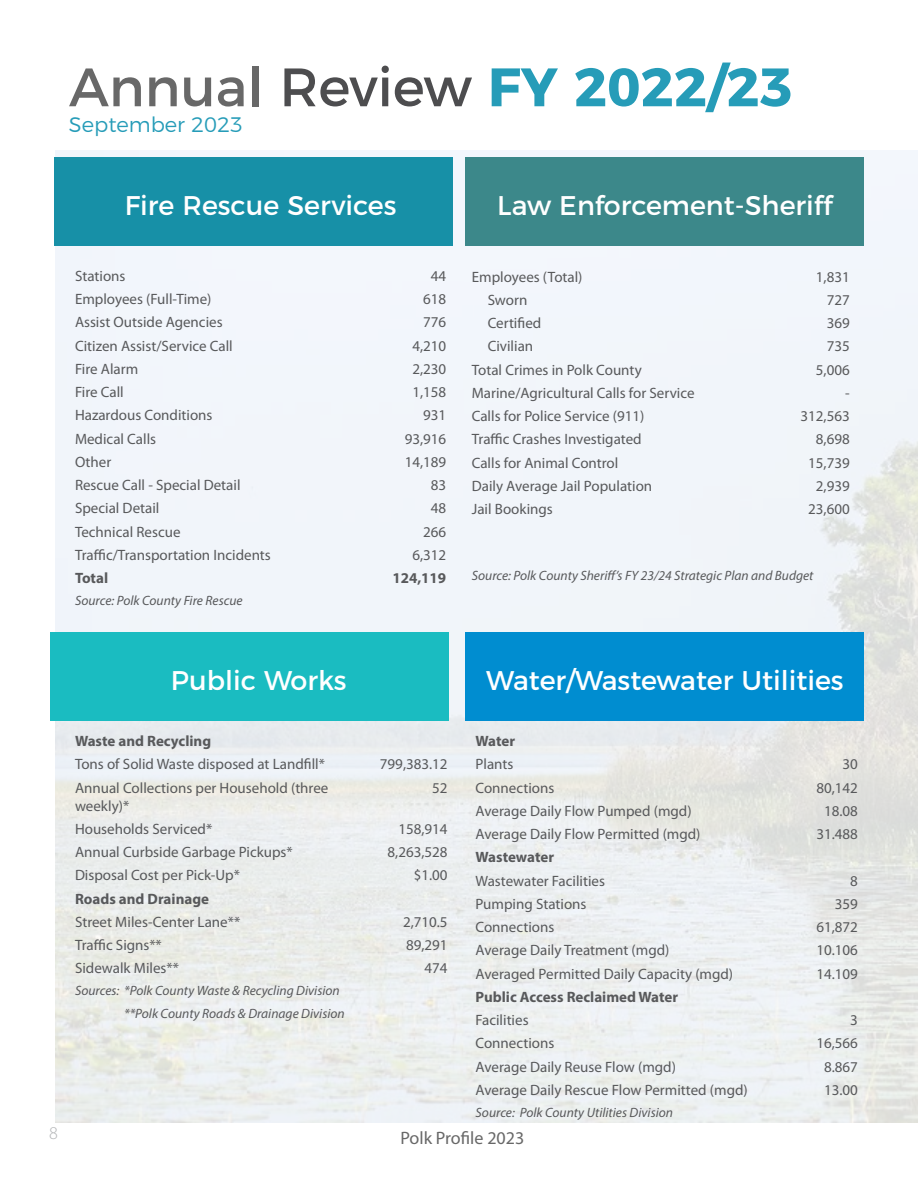
<style>
.page{position:relative;width:918px;height:1188px;background:#fff}
.page>*{position:absolute;margin:0;border:0;box-sizing:border-box;transform-origin:0 0}
.t1{font:700 54px "Montserrat";color:#269cb8}
.Contact_Info{font:27px "Montserrat";color:#fff}
.t2{font:300 21px "Montserrat";color:#269cb8}
.t3{font:18px "Myriad Pro";color:#686868}
.t4{font:300 18px "Myriad Pro";color:#b4b6b8}
.Contact_Info-2{font:15px/18px "Myriad Pro";color:#58595b}
.Contact_Info-3{font:700 15px "Myriad Pro";color:#58595b}
.Contact_Info-4{font:italic 13.5px "Myriad Pro";color:#58595b}
.s1{font-weight:400;color:#686868}
.s2{font-weight:400;color:#4d4d4f}
</style>
<div class="page">
<img style="left:55px;top:150px;width:863px;height:972px">
<div style="left:54px;top:158px;width:398px;height:88px;background:#1790a7"></div>
<div style="left:466px;top:158px;width:398px;height:88px;background:#3c888a"></div>
<div style="left:466px;top:632px;width:398px;height:89px;background:#008dd0"></div>
<div style="left:50px;top:632px;width:398px;height:89px;background:#1abcc1"></div>
<p class="t1" style="left:69px;top:43px;width:725px"><span class="s1">Annual</span> <span class="s2">Review</span> FY 2022/23</p>
<p class="t2" style="left:69px;top:108px;width:176px">September 2023</p>
<p class="Contact_Info" style="left:125px;top:184px;width:273px">Fire Rescue Services</p>
<p class="Contact_Info" style="left:497px;top:184px;width:337px">Law Enforcement-Sheriff</p>
<p class="Contact_Info-2" style="left:75px;top:267px;width:52px">Stations</p>
<p class="Contact_Info-2" style="left:431px;top:267px;width:17px">44</p>
<p class="Contact_Info-2" style="left:75px;top:290px;width:138px">Employees (Full-Time)</p>
<p class="Contact_Info-2" style="left:423px;top:290px;width:25px">618</p>
<p class="Contact_Info-2" style="left:75px;top:314px;width:149px">Assist Outside Agencies</p>
<p class="Contact_Info-2" style="left:423px;top:314px;width:25px">776</p>
<p class="Contact_Info-2" style="left:75px;top:337px;width:159px">Citizen Assist/Service Call</p>
<p class="Contact_Info-2" style="left:412px;top:337px;width:35px">4,210</p>
<p class="Contact_Info-2" style="left:75px;top:360px;width:65px">Fire Alarm</p>
<p class="Contact_Info-2" style="left:412px;top:360px;width:35px">2,230</p>
<p class="Contact_Info-2" style="left:75px;top:383px;width:50px">Fire Call</p>
<p class="Contact_Info-2" style="left:412px;top:383px;width:35px">1,158</p>
<p class="Contact_Info-2" style="left:75px;top:407px;width:139px">Hazardous Conditions</p>
<p class="Contact_Info-2" style="left:423px;top:407px;width:25px">931</p>
<p class="Contact_Info-2" style="left:75px;top:430px;width:83px">Medical Calls</p>
<p class="Contact_Info-2" style="left:405px;top:430px;width:43px">93,916</p>
<p class="Contact_Info-2" style="left:75px;top:453px;width:38px">Other</p>
<p class="Contact_Info-2" style="left:405px;top:453px;width:43px">14,189</p>
<p class="Contact_Info-2" style="left:75px;top:476px;width:167px">Rescue Call - Special Detail</p>
<p class="Contact_Info-2" style="left:431px;top:476px;width:17px">83</p>
<p class="Contact_Info-2" style="left:75px;top:500px;width:86px">Special Detail</p>
<p class="Contact_Info-2" style="left:431px;top:500px;width:17px">48</p>
<p class="Contact_Info-2" style="left:75px;top:523px;width:107px">Technical Rescue</p>
<p class="Contact_Info-2" style="left:423px;top:523px;width:25px">266</p>
<p class="Contact_Info-2" style="left:75px;top:546px;width:197px">Traffic/Transportation Incidents</p>
<p class="Contact_Info-2" style="left:412px;top:546px;width:35px">6,312</p>
<p class="Contact_Info-3" style="left:75px;top:568px;width:35px">Total</p>
<p class="Contact_Info-3" style="left:392px;top:568px;width:55px">124,119</p>
<p class="Contact_Info-4" style="left:75px;top:592px;width:169px">Source: Polk County Fire Rescue</p>
<p class="Contact_Info-2" style="left:472px;top:268px;width:112px">Employees (Total)</p>
<p class="Contact_Info-2" style="left:816px;top:268px;width:35px">1,831</p>
<p class="Contact_Info-2" style="left:488px;top:291px;width:41px">Sworn</p>
<p class="Contact_Info-2" style="left:827px;top:291px;width:25px">727</p>
<p class="Contact_Info-2" style="left:488px;top:314px;width:55px">Certified</p>
<p class="Contact_Info-2" style="left:827px;top:314px;width:25px">369</p>
<p class="Contact_Info-2" style="left:488px;top:338px;width:47px">Civilian</p>
<p class="Contact_Info-2" style="left:827px;top:338px;width:25px">735</p>
<p class="Contact_Info-2" style="left:472px;top:361px;width:171px">Total Crimes in Polk County</p>
<p class="Contact_Info-2" style="left:816px;top:361px;width:35px">5,006</p>
<p class="Contact_Info-2" style="left:472px;top:384px;width:224px">Marine/Agricultural Calls for Service</p>
<p class="Contact_Info-2" style="left:845px;top:384px;width:6px">-</p>
<p class="Contact_Info-2" style="left:472px;top:407px;width:174px">Calls for Police Service (911)</p>
<p class="Contact_Info-2" style="left:801px;top:407px;width:51px">312,563</p>
<p class="Contact_Info-2" style="left:472px;top:431px;width:171px">Traffic Crashes Investigated</p>
<p class="Contact_Info-2" style="left:816px;top:431px;width:35px">8,698</p>
<p class="Contact_Info-2" style="left:472px;top:454px;width:148px">Calls for Animal Control</p>
<p class="Contact_Info-2" style="left:808px;top:454px;width:43px">15,739</p>
<p class="Contact_Info-2" style="left:472px;top:477px;width:182px">Daily Average Jail Population</p>
<p class="Contact_Info-2" style="left:816px;top:477px;width:35px">2,939</p>
<p class="Contact_Info-2" style="left:472px;top:500px;width:83px">Jail Bookings</p>
<p class="Contact_Info-2" style="left:808px;top:500px;width:43px">23,600</p>
<p class="Contact_Info-4" style="left:472px;top:568px;width:343px">Source: Polk County Sheriff’s FY 23/24 Strategic Plan and Budget</p>
<p class="t4" style="left:49px;top:1123px;width:10px">8</p>
<p class="Contact_Info" style="left:171px;top:658px;width:177px">Public Works</p>
<p class="Contact_Info" style="left:486px;top:658px;width:359px">Water/Wastewater Utilities</p>
<p class="Contact_Info-3" style="left:75px;top:731px;width:138px">Waste and Recycling</p>
<p class="Contact_Info-2" style="left:75px;top:756px;width:252px">Tons of Solid Waste disposed at Landfill*</p>
<p class="Contact_Info-2" style="left:380px;top:756px;width:69px">799,383.12</p>
<p class="Contact_Info-2" style="left:75px;top:779px;width:255px">Annual Collections per Household (three weekly)*</p>
<p class="Contact_Info-2" style="left:432px;top:779px;width:17px">52</p>
<p class="Contact_Info-2" style="left:75px;top:820px;width:139px">Households Serviced*</p>
<p class="Contact_Info-2" style="left:398px;top:820px;width:51px">158,914</p>
<p class="Contact_Info-2" style="left:75px;top:843px;width:219px">Annual Curbside Garbage Pickups*</p>
<p class="Contact_Info-2" style="left:388px;top:843px;width:62px">8,263,528</p>
<p class="Contact_Info-2" style="left:75px;top:867px;width:167px">Disposal Cost per Pick-Up*</p>
<p class="Contact_Info-2" style="left:414px;top:867px;width:35px">$1.00</p>
<p class="Contact_Info-3" style="left:75px;top:889px;width:136px">Roads and Drainage</p>
<p class="Contact_Info-2" style="left:75px;top:913px;width:167px">Street Miles-Center Lane**</p>
<p class="Contact_Info-2" style="left:403px;top:913px;width:46px">2,710.5</p>
<p class="Contact_Info-2" style="left:75px;top:936px;width:88px">Traffic Signs**</p>
<p class="Contact_Info-2" style="left:406px;top:936px;width:43px">89,291</p>
<p class="Contact_Info-2" style="left:75px;top:960px;width:106px">Sidewalk Miles**</p>
<p class="Contact_Info-2" style="left:425px;top:960px;width:25px">474</p>
<p class="Contact_Info-4" style="left:75px;top:983px;width:266px">Sources: *Polk County Waste &amp; Recycling Division</p>
<p class="Contact_Info-4" style="left:124px;top:1005px;width:222px">**Polk County Roads &amp; Drainage Division</p>
<p class="Contact_Info-3" style="left:476px;top:731px;width:41px">Water</p>
<p class="Contact_Info-2" style="left:476px;top:756px;width:39px">Plants</p>
<p class="Contact_Info-2" style="left:843px;top:756px;width:17px">30</p>
<p class="Contact_Info-2" style="left:476px;top:779px;width:80px">Connections</p>
<p class="Contact_Info-2" style="left:816px;top:779px;width:43px">80,142</p>
<p class="Contact_Info-2" style="left:476px;top:802px;width:218px">Average Daily Flow Pumped (mgd)</p>
<p class="Contact_Info-2" style="left:824px;top:802px;width:35px">18.08</p>
<p class="Contact_Info-2" style="left:476px;top:825px;width:227px">Average Daily Flow Permitted (mgd)</p>
<p class="Contact_Info-2" style="left:816px;top:825px;width:43px">31.488</p>
<p class="Contact_Info-3" style="left:476px;top:848px;width:80px">Wastewater</p>
<p class="Contact_Info-2" style="left:476px;top:872px;width:131px">Wastewater Facilities</p>
<p class="Contact_Info-2" style="left:850px;top:872px;width:9px">8</p>
<p class="Contact_Info-2" style="left:476px;top:895px;width:112px">Pumping Stations</p>
<p class="Contact_Info-2" style="left:835px;top:895px;width:25px">359</p>
<p class="Contact_Info-2" style="left:476px;top:918px;width:80px">Connections</p>
<p class="Contact_Info-2" style="left:816px;top:918px;width:43px">61,872</p>
<p class="Contact_Info-2" style="left:476px;top:942px;width:195px">Average Daily Treatment (mgd)</p>
<p class="Contact_Info-2" style="left:816px;top:942px;width:43px">10.106</p>
<p class="Contact_Info-2" style="left:476px;top:965px;width:259px">Averaged Permitted Daily Capacity (mgd)</p>
<p class="Contact_Info-2" style="left:816px;top:965px;width:43px">14.109</p>
<p class="Contact_Info-3" style="left:476px;top:987px;width:204px">Public Access Reclaimed Water</p>
<p class="Contact_Info-2" style="left:476px;top:1011px;width:55px">Facilities</p>
<p class="Contact_Info-2" style="left:850px;top:1011px;width:9px">3</p>
<p class="Contact_Info-2" style="left:476px;top:1035px;width:80px">Connections</p>
<p class="Contact_Info-2" style="left:816px;top:1035px;width:43px">16,566</p>
<p class="Contact_Info-2" style="left:476px;top:1058px;width:202px">Average Daily Reuse Flow (mgd)</p>
<p class="Contact_Info-2" style="left:824px;top:1058px;width:35px">8.867</p>
<p class="Contact_Info-2" style="left:476px;top:1081px;width:274px">Average Daily Rescue Flow Permitted (mgd)</p>
<p class="Contact_Info-2" style="left:824px;top:1081px;width:35px">13.00</p>
<p class="Contact_Info-4" style="left:476px;top:1104px;width:199px">Source: Polk County Utilities Division</p>
<p class="t3" style="left:400px;top:1128px;width:125px">Polk Profile 2023</p>
</div>
